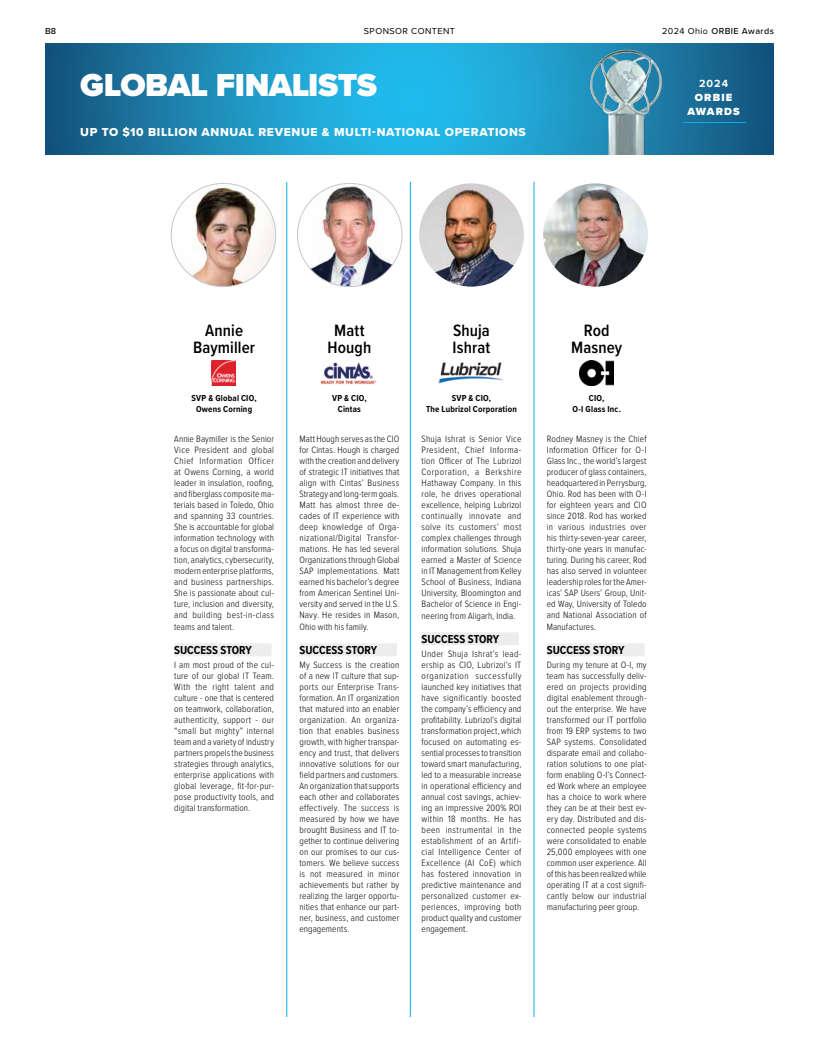
<style>
.page{position:relative;width:819px;height:1044px;background:#fff}
.page>*{position:absolute;margin:0;border:0;box-sizing:border-box;transform-origin:0 0}
.t1{font:900 33px "Proxima Nova";letter-spacing:-.015em;color:#fff}
.t2{font:600 17px/17px "Proxima Nova Cond";letter-spacing:.005em;color:#000;text-align:center}
.t3{font:12px "Proxima Nova Extrabld";letter-spacing:.05em;color:#fff}
.t4{font:700 12px "Proxima Nova Cond";color:#000}
.t5{font:900 10.8px/13.9px "Proxima Nova";letter-spacing:.105em;color:#fff;text-align:center}
.t6{font:700 10.8px "Proxima Nova";color:#fff}
.t7{font:300 9.5px/11px "Proxima Nova Cond";letter-spacing:.015em;color:#000;text-align:justify}
.t8{font:700 9px/11px "Proxima Nova Cond";letter-spacing:.02em;color:#000;text-align:center}
.t9{font:500 9px "Proxima Nova";letter-spacing:.05em;color:#000}
.t10{font:9px "Proxima Nova";letter-spacing:.05em;color:#000}
.s1{font-weight:400}
</style>
<div class="page">
<div style="left:300px;top:643px;width:97px;height:13px;background:#ededee"></div>
<hr style="left:287px;top:182px;width:1px;height:835px;background:#00b1eb">
<hr style="left:410px;top:182px;width:1px;height:835px;background:#00b1eb">
<hr style="left:534px;top:182px;width:1px;height:835px;background:#00b1eb">
<svg style="left:45px;top:43px;width:729px;height:112px;background:#1d8eba"></svg>
<img style="left:569px;top:43px;width:101px;height:112px">
<hr style="left:683px;top:122px;width:63px;height:1px;background:#00b1eb">
<div style="left:174px;top:643px;width:98px;height:13px;background:#ededee"></div>
<img style="left:171px;top:183px;width:103px;height:104px">
<img style="left:211px;top:361px;width:25px;height:24px">
<img style="left:320px;top:362px;width:57px;height:23px">
<img style="left:298px;top:183px;width:104px;height:104px">
<div style="left:422px;top:632px;width:97px;height:13px;background:#ededee"></div>
<img style="left:419px;top:183px;width:105px;height:104px">
<div style="left:547px;top:643px;width:98px;height:13px;background:#ededee"></div>
<img style="left:543px;top:183px;width:105px;height:104px">
<img style="left:580px;top:361px;width:34px;height:24px">
<img style="left:439px;top:363px;width:65px;height:21px">
<p class="t9" style="left:45px;top:24px;width:13px">B8</p>
<p class="t10" style="left:364px;top:24px;width:93px">SPONSOR CONTENT</p>
<p class="t9" style="left:662px;top:24px;width:113px"><span class="s1">2024 Ohio</span> ORBIE Awards</p>
<h1 class="t1" style="left:80px;top:60px;width:298px">GLOBAL FINALISTS</h1>
<p class="t3" style="left:80px;top:124px;width:447px">UP TO $10 BILLION ANNUAL REVENUE &amp; MULTI-NATIONAL OPERATIONS</p>
<p class="t6" style="left:699px;top:75px;width:31px">2024</p>
<p class="t5" style="left:687px;top:90px;width:54px">ORBIE<br>AWARDS</p>
<h2 class="t2" style="left:193px;top:322px;width:63px">Annie<br>Baymiller</h2>
<p class="t8" style="left:192px;top:393px;width:67px">SVP &amp; Global CIO,<br>Owens Corning</p>
<p class="t7" style="left:174px;top:433px;width:101px">Annie Baymiller is the Senior Vice President and global Chief Information Officer at Owens Corning, a world leader in insulation, roofing, and fiberglass composite ma&shy;terials based in Toledo, Ohio and spanning 33 countries.<br>She is accountable for global information technology with a focus on digital transforma&shy;tion, analytics, cybersecurity, modern enterprise platforms, and business partnerships.<br>She is passionate about cul&shy;ture, inclusion and diversity, and building best-in-class teams and talent.</p>
<p class="t4" style="left:174px;top:641px;width:79px">SUCCESS STORY</p>
<p class="t7" style="left:174px;top:659px;width:101px">I am most proud of the cul&shy;ture of our global IT Team.<br>With the right talent and culture - one that is centered on teamwork, collaboration, authenticity, support - our “small but mighty” internal team and a variety of industry partners propels the business strategies through analytics, enterprise applications with global leverage, fit-for-pur&shy;pose productivity tools, and digital transformation.</p>
<h2 class="t2" style="left:328px;top:322px;width:45px">Matt<br>Hough</h2>
<p class="t8" style="left:332px;top:393px;width:36px">VP &amp; CIO,<br>Cintas</p>
<p class="t7" style="left:300px;top:433px;width:101px">Matt Hough serves as the CIO for Cintas. Hough is charged with the creation and delivery of strategic IT initiatives that align with Cintas’ Business Strategy and long-term goals.<br>Matt has almost three de&shy;cades of IT experience with deep knowledge of Orga&shy;nizational/Digital Transfor&shy;mations. He has led several Organizations through Global SAP implementations. Matt earned his bachelor’s degree from American Sentinel Uni&shy;versity and served in the U.S.<br>Navy. He resides in Mason, Ohio with his family.</p>
<p class="t4" style="left:300px;top:641px;width:79px">SUCCESS STORY</p>
<p class="t7" style="left:300px;top:659px;width:101px">My Success is the creation of a new IT culture that sup&shy;ports our Enterprise Trans&shy;formation. An IT organization that matured into an enabler organization. An organiza&shy;tion that enables business growth, with higher transpar&shy;ency and trust, that delivers innovative solutions for our field partners and customers.<br>An organization that supports each other and collaborates effectively. The success is measured by how we have brought Business and IT to&shy;gether to continue delivering on our promises to our cus&shy;tomers. We believe success is not measured in minor achievements but rather by realizing the larger opportu&shy;nities that enhance our part&shy;ner, business, and customer engagements.</p>
<h2 class="t2" style="left:453px;top:322px;width:39px;text-align:left">Shuja<br>Ishrat</h2>
<p class="t8" style="left:426px;top:393px;width:92px">SVP &amp; CIO,<br>The Lubrizol Corporation</p>
<p class="t7" style="left:422px;top:433px;width:101px">Shuja Ishrat is Senior Vice President, Chief Informa&shy;tion Officer of The Lubrizol Corporation, a Berkshire Hathaway Company. In this role, he drives operational excellence, helping Lubrizol continually innovate and solve its customers’ most complex challenges through information solutions. Shuja earned a Master of Science in IT Management from Kelley School of Business, Indiana University, Bloomington and Bachelor of Science in Engi&shy;neering from Aligarh, India.</p>
<p class="t4" style="left:422px;top:630px;width:79px">SUCCESS STORY</p>
<p class="t7" style="left:422px;top:648px;width:101px">Under Shuja Ishrat’s lead&shy;ership as CIO, Lubrizol’s IT organization successfully launched key initiatives that have significantly boosted the company’s efficiency and profitability. Lubrizol’s digital transformation project, which focused on automating es&shy;sential processes to transition toward smart manufacturing, led to a measurable increase in operational efficiency and annual cost savings, achiev&shy;ing an impressive 200% ROI within 18 months. He has been instrumental in the establishment of an Artifi&shy;cial Intelligence Center of Excellence (AI CoE) which has fostered innovation in predictive maintenance and personalized customer ex&shy;periences, improving both product quality and customer engagement.</p>
<h2 class="t2" style="left:571px;top:322px;width:52px">Rod<br>Masney</h2>
<p class="t8" style="left:572px;top:393px;width:50px">CIO,<br>O-I Glass Inc.</p>
<p class="t7" style="left:547px;top:433px;width:101px">Rodney Masney is the Chief Information Officer for O-I Glass Inc., the world’s largest producer of glass containers, headquartered in Perrysburg, Ohio. Rod has been with O-I for eighteen years and CIO since 2018. Rod has worked in various industries over his thirty-seven-year career, thirty-one years in manufac&shy;turing. During his career, Rod has also served in volunteer leadership roles for the Amer&shy;icas’ SAP Users’ Group, Unit&shy;ed Way, University of Toledo and National Association of Manufactures.</p>
<p class="t4" style="left:547px;top:641px;width:79px">SUCCESS STORY</p>
<p class="t7" style="left:547px;top:659px;width:101px">During my tenure at O-I, my team has successfully deliv&shy;ered on projects providing digital enablement through&shy;out the enterprise. We have transformed our IT portfolio from 19 ERP systems to two SAP systems. Consolidated disparate email and collabo&shy;ration solutions to one plat&shy;form enabling O-I’s Connect&shy;ed Work where an employee has a choice to work where they can be at their best ev&shy;ery day. Distributed and dis&shy;connected people systems were consolidated to enable 25,000 employees with one common user experience. All of this has been realized while operating IT at a cost signifi&shy;cantly below our industrial manufacturing peer group.</p>
</div>
